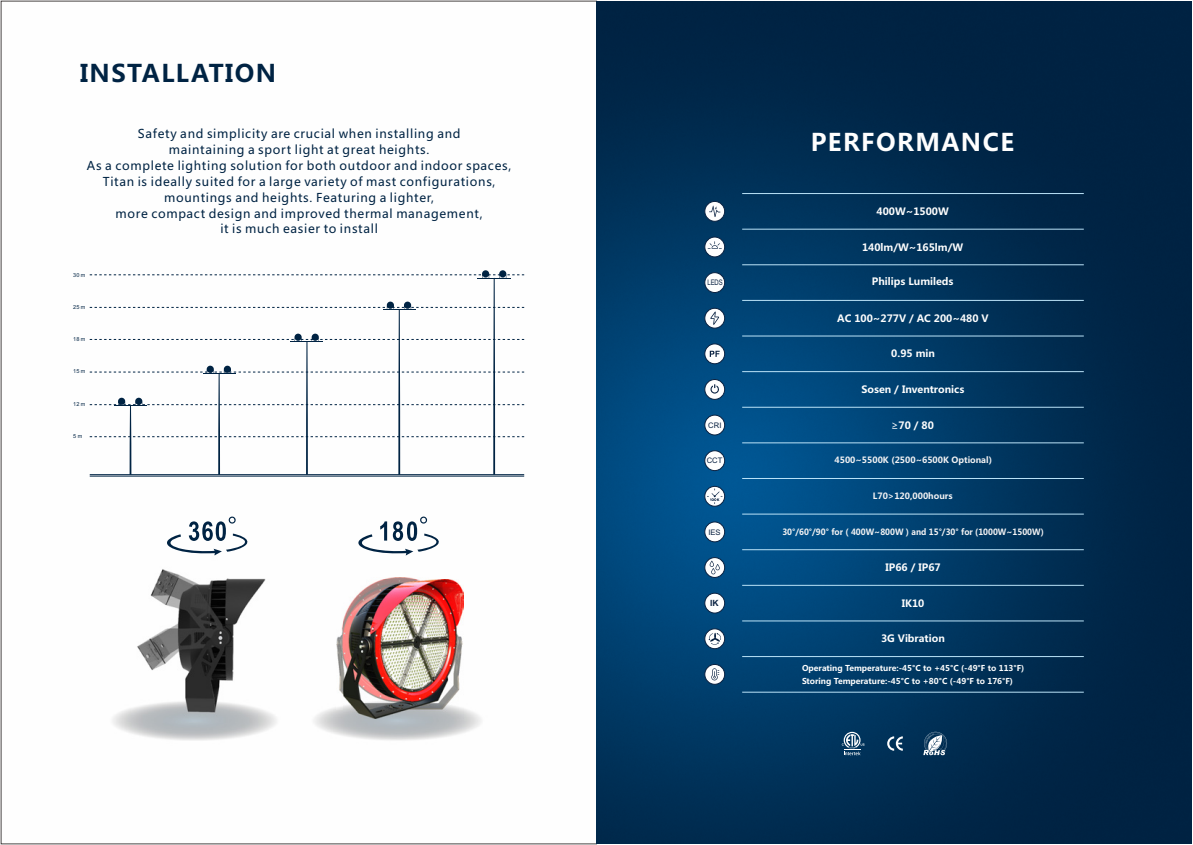
<style>
.page{position:relative;width:1193px;height:845px;background:#fff}
.page>*{position:absolute;margin:0;border:0;box-sizing:border-box;transform-origin:0 0}
.t1{font:700 24px "Microsoft Ya Hei";letter-spacing:.06em;color:#002343}
.t2{font:700 24px "Microsoft Ya Hei";letter-spacing:.06em;color:#fefefe}
.t3{font:12px/15.8px "Microsoft Ya Hei";letter-spacing:.06em;color:#002343;text-align:center}
.t4{font:700 10px "Microsoft Ya Hei";color:#fefefe}
.t5{font:700 8.5px "Microsoft Ya Hei";color:#f4f3f4;scale:.93 1}
.t6{font:700 8.5px "Microsoft Ya Hei";color:#f4f3f4}
.t7{font:700 8.5px "Arial";color:#092141}
.t8{font:700 8px/13.3px "Microsoft Ya Hei";color:#fefefe}
.t9{font:7.6px "Arial";color:#092141}
.t10{font:7.6px "Arial";color:#092141;scale:.78 1}
.t11{font:5.5px "Arial Unicode MS";color:#002343}
.s1{font-weight:400}
</style>
<div class="page">
<img style="left:596px;top:1px;width:596px;height:842px">
<img style="left:314px;top:707px;width:167px;height:33px">
<svg style="left:167px;top:516px;width:81px;height:39px"></svg>
<svg style="left:358px;top:516px;width:81px;height:39px"></svg>
<hr style="left:90px;top:474px;width:434px;height:1px;background:#002343">
<hr style="left:90px;top:475px;width:434px;height:1px;background:#002343">
<svg style="left:90px;top:270px;width:434px;height:204px"></svg>
<svg style="left:704px;top:201px;width:21px;height:20px"></svg>
<svg style="left:704px;top:557px;width:21px;height:20px"></svg>
<svg style="left:704px;top:308px;width:21px;height:20px"></svg>
<svg style="left:704px;top:379px;width:21px;height:20px"></svg>
<svg style="left:704px;top:343px;width:21px;height:21px"></svg>
<svg style="left:704px;top:414px;width:21px;height:21px"></svg>
<div style="left:704px;top:450px;width:21px;height:20px;background:#fefefe;border:1px solid #092141;border-radius:10px"></div>
<svg style="left:704px;top:521px;width:21px;height:21px"></svg>
<svg style="left:704px;top:236px;width:21px;height:21px"></svg>
<svg style="left:704px;top:663px;width:21px;height:21px"></svg>
<svg style="left:704px;top:485px;width:21px;height:21px"></svg>
<hr style="left:742px;top:229px;width:342px;height:1px;background:#bbe3f8">
<hr style="left:742px;top:264px;width:342px;height:1px;background:#bbe3f8">
<hr style="left:742px;top:335px;width:342px;height:1px;background:#bbe3f8">
<hr style="left:742px;top:371px;width:342px;height:1px;background:#bbe3f8">
<hr style="left:742px;top:407px;width:342px;height:1px;background:#bbe3f8">
<hr style="left:742px;top:442px;width:342px;height:1px;background:#bbe3f8">
<hr style="left:742px;top:478px;width:342px;height:1px;background:#bbe3f8">
<hr style="left:742px;top:513px;width:342px;height:1px;background:#bbe3f8">
<hr style="left:742px;top:549px;width:342px;height:1px;background:#bbe3f8">
<hr style="left:742px;top:584px;width:342px;height:1px;background:#bbe3f8">
<hr style="left:742px;top:656px;width:342px;height:1px;background:#bbe3f8">
<hr style="left:742px;top:691px;width:342px;height:1px;background:#bbe3f8">
<hr style="left:742px;top:193px;width:342px;height:1px;background:#bbe3f8">
<div style="left:704px;top:272px;width:21px;height:21px;background:#fefefe;border:1px solid #092141;border-radius:10px"></div>
<hr style="left:742px;top:300px;width:342px;height:1px;background:#bbe3f8">
<svg style="left:704px;top:592px;width:21px;height:21px"></svg>
<svg style="left:704px;top:628px;width:21px;height:20px"></svg>
<hr style="left:742px;top:620px;width:342px;height:1px;background:#bbe3f8">
<svg style="left:709px;top:205px;width:11px;height:12px"></svg>
<svg style="left:709px;top:560px;width:11px;height:14px"></svg>
<svg style="left:710px;top:311px;width:9px;height:14px"></svg>
<svg style="left:710px;top:384px;width:9px;height:9px"></svg>
<svg style="left:710px;top:350px;width:9px;height:7px"></svg>
<svg style="left:707px;top:241px;width:15px;height:8px"></svg>
<svg style="left:711px;top:668px;width:8px;height:12px"></svg>
<svg style="left:707px;top:488px;width:15px;height:16px"></svg>
<svg style="left:708px;top:631px;width:13px;height:13px"></svg>
<svg style="left:887px;top:736px;width:16px;height:14px"></svg>
<svg style="left:923px;top:731px;width:24px;height:24px"></svg>
<svg style="left:842px;top:731px;width:22px;height:23px"></svg>
<img style="left:131px;top:555px;width:140px;height:167px">
<img style="left:336px;top:577px;width:79px;height:132px">
<img style="left:343px;top:579px;width:120px;height:139px">
<h1 class="t1" style="left:80px;top:62px;width:197px">INSTALLATION</h1>
<p class="t3" style="left:87px;top:127px;width:426px">Safety and simplicity are crucial when installing and<br>maintaining a sport light at great heights.<br>As a complete lighting solution for both outdoor and indoor spaces, Titan is ideally suited for a large variety of mast configurations, mountings and heights. Featuring a lighter,<br>more compact design and improved thermal management,<br>it is much easier to install</p>
<p class="t11" style="left:73px;top:272px;width:14px">30 m</p>
<p class="t11" style="left:73px;top:304px;width:14px">25 m</p>
<p class="t11" style="left:73px;top:336px;width:14px">18 m</p>
<p class="t11" style="left:73px;top:369px;width:14px">15 m</p>
<p class="t11" style="left:73px;top:401px;width:14px">12 m</p>
<p class="t11" style="left:73px;top:434px;width:11px">5 m</p>
<h1 class="t2" style="left:810px;top:132px;width:205px">PERFORMANCE</h1>
<p class="t4" style="left:876px;top:207px;width:74px">400W~1500W</p>
<p class="t4" style="left:862px;top:242px;width:103px">140lm/W~165lm/W</p>
<p class="t10" style="left:707px;top:279px;width:21px">LEDS</p>
<p class="t4" style="left:872px;top:277px;width:83px">Philips Lumileds</p>
<p class="t4" style="left:837px;top:313px;width:153px">AC 100~277V / AC 200~480 V</p>
<p class="t4" style="left:891px;top:349px;width:45px">0.95 min</p>
<p class="t4" style="left:861px;top:384px;width:104px">Sosen / Inventronics</p>
<p class="t9" style="left:708px;top:422px;width:15px">CRI</p>
<p class="t9" style="left:707px;top:457px;width:17px">CCT</p>
<p class="t4" style="left:891px;top:420px;width:44px"><span class="s1">≥</span>70 / 80</p>
<p class="t6" style="left:834px;top:455px;width:159px">4500~5500K (2500~6500K Optional)</p>
<p class="t6" style="left:873px;top:492px;width:81px">L70&gt;120,000hours</p>
<p class="t9" style="left:708px;top:529px;width:14px">IES</p>
<p class="t5" style="left:782px;top:528px;width:283px">30°/60°/90° for（400W~800W）and 15°/30° for (1000W~1500W)</p>
<p class="t7" style="left:710px;top:599px;width:10px">IK</p>
<p class="t4" style="left:885px;top:562px;width:57px">IP66 / IP67</p>
<p class="t4" style="left:902px;top:598px;width:24px">IK10</p>
<p class="t4" style="left:881px;top:634px;width:65px">3G Vibration</p>
<p class="t8" style="left:802px;top:661px;width:224px">Operating Temperature:-45°C to +45°C (-49°F to 113°F)<br>Storing Temperature:-45°C to +80°C (-49°F to 176°F)</p>
</div>
